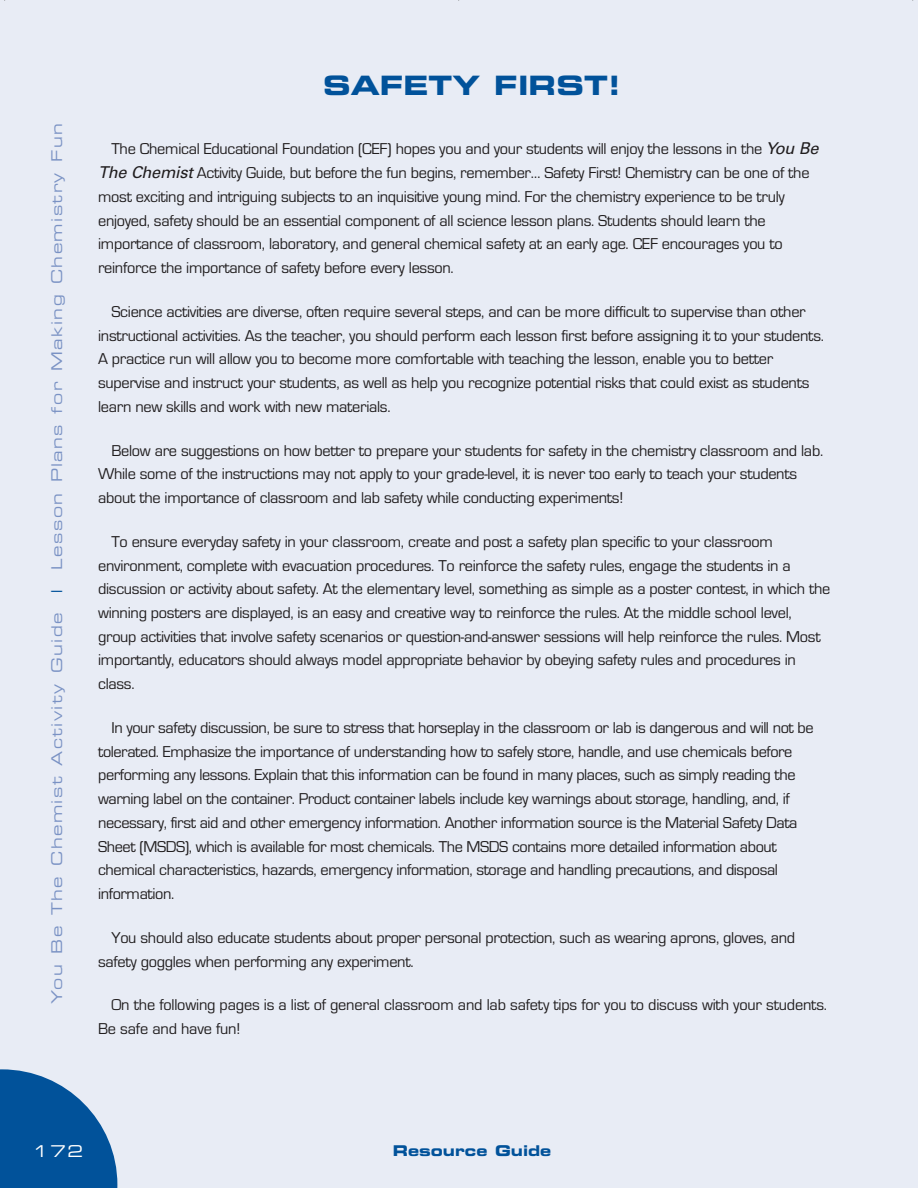
<style>
.page{position:relative;width:918px;height:1188px;background:#e8ecf5}
.page>*{position:absolute;margin:0;border:0;box-sizing:border-box;transform-origin:0 0}
.t1{font:26.7px "Eurostile Bold Extended Two";color:#01529a}
.t2{font:16.35px/23.7px "Eurostile";letter-spacing:-.02em;color:#201d1e}
.t3{font:16.35px "Eurostile Extended Two";color:#fff}
.t4{font:14.85px "Eurostile Extended Two";letter-spacing:.095em;color:#7a92c4}
.t5{font:14.85px "Eurostile Bold Extended Two";color:#01529a}
.t6{font:14.85px "Eurostile Extended Two";color:#01529a}
.s1{font-family:"Univers";font-style:italic}
</style>
<div class="page">
<p class="t4" style="left:47px;top:570px;width:448px;rotate:-90deg">Lesson Plans for Making Chemistry Fun</p>
<p class="t6" style="left:47px;top:593px;width:5px;rotate:-90deg">|</p>
<p class="t4" style="left:47px;top:1004px;width:393px;rotate:-90deg">You Be The Chemist Activity Guide</p>
<h1 class="t1" style="left:323px;top:67px;width:299px">SAFETY FIRST!</h1>
<p class="t2" style="left:98px;top:138px;width:726px;text-indent:13px">The Chemical Educational Foundation (CEF) hopes you and your students will enjoy the lessons in the <span class="s1">You Be The Chemist</span>Activity Guide, but before the fun begins, remember… Safety First! Chemistry can be one of the most exciting and intriguing subjects to an inquisitive young mind. For the chemistry experience to be truly enjoyed, safety should be an essential component of all science lesson plans. Students should learn the importance of classroom, laboratory, and general chemical safety at an early age. CEF encourages you to reinforce the importance of safety before every lesson.</p>
<p class="t2" style="left:98px;top:300px;width:727px;text-indent:13px">Science activities are diverse, often require several steps, and can be more difficult to supervise than other instructional activities. As the teacher, you should perform each lesson first before assigning it to your students.<br>A practice run will allow you to become more comfortable with teaching the lesson, enable you to better supervise and instruct your students, as well as help you recognize potential risks that could exist as students learn new skills and work with new materials.</p>
<p class="t2" style="left:98px;top:439px;width:727px;text-indent:13px">Below are suggestions on how better to prepare your students for safety in the chemistry classroom and lab.<br>While some of the instructions may not apply to your grade-level, it is never too early to teach your students about the importance of classroom and lab safety while conducting experiments!</p>
<p class="t2" style="left:98px;top:530px;width:734px;text-indent:13px">To ensure everyday safety in your classroom, create and post a safety plan specific to your classroom environment, complete with evacuation procedures. To reinforce the safety rules, engage the students in a discussion or activity about safety. At the elementary level, something as simple as a poster contest, in which the winning posters are displayed, is an easy and creative way to reinforce the rules. At the middle school level, group activities that involve safety scenarios or question-and-answer sessions will help reinforce the rules. Most importantly, educators should always model appropriate behavior by obeying safety rules and procedures in class.</p>
<p class="t2" style="left:98px;top:716px;width:717px;text-indent:13px">In your safety discussion, be sure to stress that horseplay in the classroom or lab is dangerous and will not be tolerated. Emphasize the importance of understanding how to safely store, handle, and use chemicals before performing any lessons. Explain that this information can be found in many places, such as simply reading the warning label on the container. Product container labels include key warnings about storage, handling, and, if necessary, first aid and other emergency information. Another information source is the Material Safety Data Sheet (MSDS), which is available for most chemicals. The MSDS contains more detailed information about chemical characteristics, hazards, emergency information, storage and handling precautions, and disposal information.</p>
<p class="t2" style="left:98px;top:926px;width:699px;text-indent:13px">You should also educate students about proper personal protection, such as wearing aprons, gloves, and safety goggles when performing any experiment.</p>
<p class="t2" style="left:98px;top:993px;width:730px;text-indent:13px">On the following pages is a list of general classroom and lab safety tips for you to discuss with your students.<br>Be safe and have fun!</p>
<p class="t3" style="left:33px;top:1140px;width:52px">172</p>
<p class="t5" style="left:393px;top:1140px;width:160px">Resource Guide</p>
</div>
